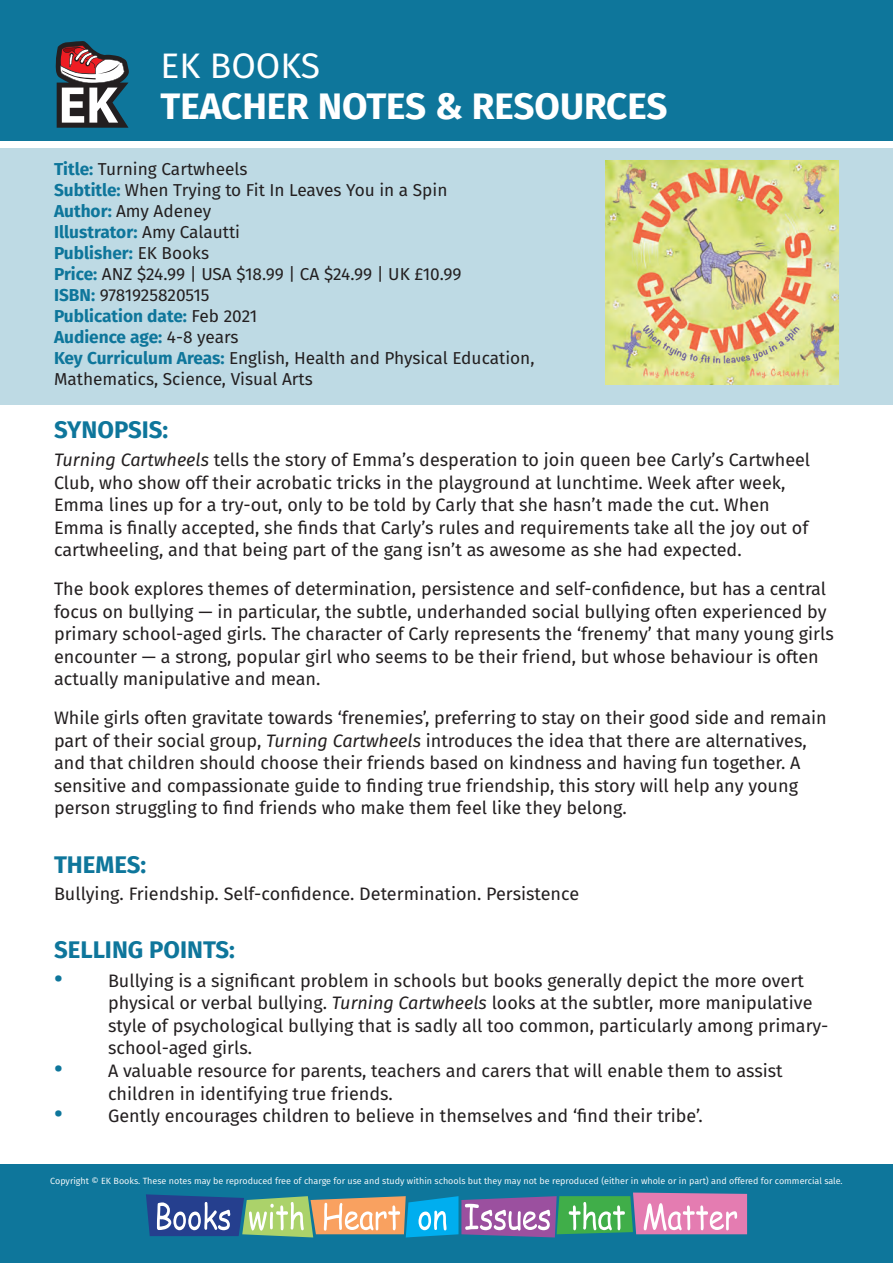
<style>
.page{position:relative;width:893px;height:1263px;background:#fff}
.page>*{position:absolute;margin:0;border:0;box-sizing:border-box;transform-origin:0 0}
.t1{font:700 36.9px "Fira Sans";color:#fff}
.t2{font:35.4px "Fira Sans";color:#fff}
.t3{font:700 24px "Fira Sans";color:#0e769b}
.t4{font:18px/22.5px "Fira Sans";color:#231f20}
.t5{font:17.25px/21px "Fira Sans";color:#231f20}
.t6{font:9px "Fira Sans";color:#fff}
.s1{font-weight:700;color:#0e769b}
.s2{font-style:italic}
.s3{font-family:"Montserrat";font-weight:900;font-size:24px;color:#0e769b}
</style>
<div class="page">
<div style="left:0;top:0;width:893px;height:140px;background:#0e769b"></div>
<div style="left:0;top:149px;width:893px;height:256px;background:#bedae4"></div>
<div style="left:0;top:1165px;width:893px;height:98px;background:#0e769b"></div>
<svg style="left:56px;top:41px;width:73px;height:87px"></svg>
<svg style="left:146px;top:1192px;width:601px;height:45px"></svg>
<img style="left:605px;top:160px;width:234px;height:224px">
<h2 class="t2" style="left:161px;top:39px;width:161px">EK BOOKS</h2>
<h1 class="t1" style="left:161px;top:75px;width:508px">TEACHER NOTES &amp; RESOURCES</h1>
<p class="t5" style="left:54px;top:158px;width:482px"><span class="s1">Title:</span> Turning Cartwheels<br><span class="s1">Subtitle:</span> When Trying to Fit In Leaves You in a Spin<br><span class="s1">Author:</span> Amy Adeney<br><span class="s1">Illustrator:</span> Amy Calautti<br><span class="s1">Publisher:</span> EK Books<br><span class="s1">Price:</span> ANZ $24.99 | USA $18.99 | CA $24.99 | UK £10.99<br><span class="s1">ISBN:</span> 9781925820515<br><span class="s1">Publication date:</span> Feb 2021<br><span class="s1">Audience age:</span> 4-8 years<br><span class="s1">Key Curriculum Areas:</span> English, Health and Physical Education, Mathematics, Science, Visual Arts</p>
<h3 class="t3" style="left:54px;top:409px;width:116px">SYNOPSIS:</h3>
<p class="t4" style="left:54px;top:448px;width:758px"><span class="s2">Turning Cartwheels</span> tells the story of Emma’s desperation to join queen bee Carly’s Cartwheel Club, who show off their acrobatic tricks in the playground at lunchtime. Week after week, Emma lines up for a try-out, only to be told by Carly that she hasn’t made the cut. When Emma is finally accepted, she finds that Carly’s rules and requirements take all the joy out of cartwheeling, and that being part of the gang isn’t as awesome as she had expected.</p>
<p class="t4" style="left:54px;top:577px;width:781px">The book explores themes of determination, persistence and self-confidence, but has a central focus on bullying — in particular, the subtle, underhanded social bullying often experienced by primary school-aged girls. The character of Carly represents the ‘frenemy’ that many young girls encounter — a strong, popular girl who seems to be their friend, but whose behaviour is often actually manipulative and mean.</p>
<p class="t4" style="left:54px;top:706px;width:774px">While girls often gravitate towards ‘frenemies’, preferring to stay on their good side and remain part of their social group, <span class="s2">Turning Cartwheels</span> introduces the idea that there are alternatives, and that children should choose their friends based on kindness and having fun together. A sensitive and compassionate guide to finding true friendship, this story will help any young person struggling to find friends who make them feel like they belong.</p>
<h3 class="t3" style="left:54px;top:844px;width:94px">THEMES:</h3>
<p class="t4" style="left:54px;top:882px;width:527px">Bullying. Friendship. Self-confidence. Determination. Persistence</p>
<h3 class="t3" style="left:54px;top:930px;width:182px">SELLING POINTS:</h3>
<p class="t4" style="left:54px;top:969px;width:751px"><span class="s3">·</span> Bullying is a significant problem in schools but books generally depict the more overt</p>
<p class="t4" style="left:108px;top:991px;width:706px">physical or verbal bullying. <span class="s2">Turning Cartwheels</span> looks at the subtler, more manipulative</p>
<p class="t4" style="left:108px;top:1014px;width:722px">style of psychological bullying that is sadly all too common, particularly among primary-</p>
<p class="t4" style="left:108px;top:1036px;width:146px">school-aged girls.</p>
<p class="t4" style="left:54px;top:1059px;width:730px"><span class="s3">·</span> A valuable resource for parents, teachers and carers that will enable them to assist</p>
<p class="t4" style="left:108px;top:1081px;width:286px">children in identifying true friends.</p>
<p class="t4" style="left:54px;top:1104px;width:650px"><span class="s3">·</span> Gently encourages children to believe in themselves and ‘find their tribe’.</p>
<p class="t6" style="left:50px;top:1174px;width:794px">Copyright © EK Books. These notes may be reproduced free of charge for use and study within schools but they may not be reproduced (either in whole or in part) and offered for commercial sale.</p>
</div>
